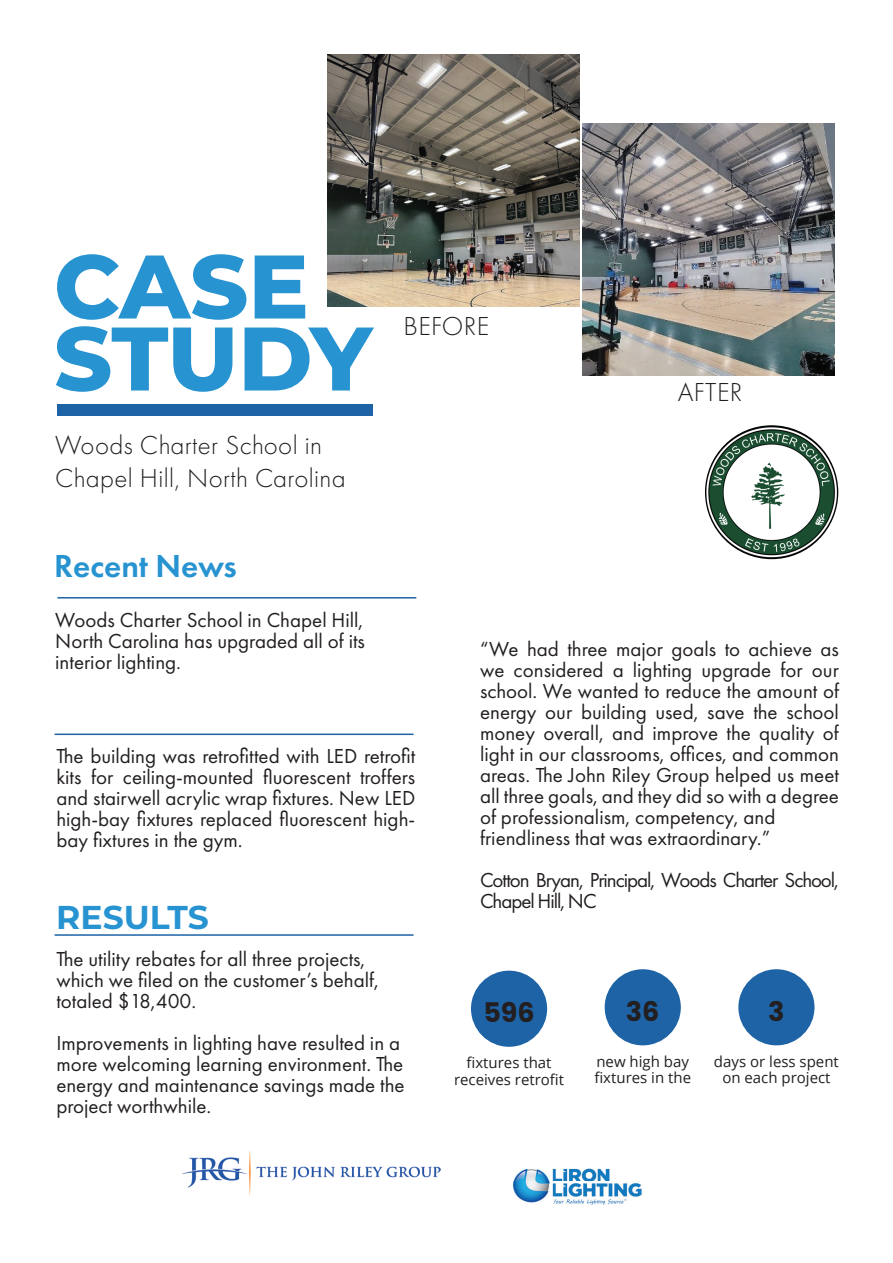
<style>
.page{position:relative;width:893px;height:1263px;background:#fff}
.page>*{position:absolute;margin:0;border:0;box-sizing:border-box;transform-origin:0 0}
.t1{font:800 90px/72px "Montserrat";letter-spacing:-.01em;color:#2793d1}
.t2{font:600 33px "Futura PT";color:#2793d1}
.t3{font:700 33px "Montserrat";color:#2793d1}
.t4{font:300 27px/32.4px "Futura PT";letter-spacing:.015em;color:#231f20}
.t5{font:700 27px "Poppins";color:#231f20}
.t6{font:21px/21px "Futura PT";color:#231f20}
.t7{font:21px/21px "Futura PT";letter-spacing:-.05em;color:#231f20}
.t8{font:15px/16.5px "Open Sans";color:#231f20;text-align:center}
</style>
<div class="page">
<div style="left:57px;top:404px;width:316px;height:11px;background:#1d63a6"></div>
<hr style="left:57px;top:597px;width:359px;height:1px;background:#1d63a6">
<hr style="left:55px;top:733px;width:359px;height:2px;background:#1d63a6">
<hr style="left:55px;top:934px;width:359px;height:2px;background:#1d63a6">
<img style="left:327px;top:54px;width:253px;height:252px">
<img style="left:705px;top:425px;width:133px;height:134px;border-radius:67px">
<img style="left:583px;top:123px;width:252px;height:253px">
<div style="left:471px;top:971px;width:76px;height:76px;background:#1d63a6;border-radius:50%"></div>
<div style="left:605px;top:969px;width:76px;height:76px;background:#1d63a6;border-radius:50%"></div>
<div style="left:738px;top:969px;width:76px;height:76px;background:#1d63a6;border-radius:50%"></div>
<img style="left:183px;top:1151px;width:257px;height:44px">
<img style="left:512px;top:1168px;width:130px;height:37px">
<h1 class="t1" style="left:54px;top:246px;width:320px">CASE<br>STUDY</h1>
<p class="t4" style="left:55px;top:429px;width:292px">Woods Charter School in<br>Chapel Hill, North Carolina</p>
<h2 class="t2" style="left:54px;top:545px;width:184px">Recent News</h2>
<p class="t4" style="left:404px;top:310px;width:87px">BEFORE</p>
<p class="t4" style="left:678px;top:376px;width:66px">AFTER</p>
<p class="t6" style="left:55px;top:609px;width:311px;text-align:justify">Woods Charter School in Chapel Hill, North Carolina has upgraded all of its interior lighting.</p>
<p class="t6" style="left:56px;top:745px;width:360px;text-align:justify">The building was retrofitted with LED retrofit kits for ceiling-mounted fluorescent troffers and stairwell acrylic wrap fixtures. New LED high-bay fixtures replaced fluorescent high&shy;bay fixtures in the gym.</p>
<h2 class="t3" style="left:56px;top:893px;width:154px">RESULTS</h2>
<p class="t6" style="left:56px;top:949px;width:324px">The utility rebates for all three projects, which we filed on the customer’s behalf, totaled $18,400.</p>
<p class="t6" style="left:56px;top:1033px;width:350px">Improvements in lighting have resulted in a more welcoming learning environment. The energy and maintenance savings made the project worthwhile.</p>
<p class="t6" style="left:480px;top:638px;width:360px">“We had three major goals to achieve as we considered a lighting upgrade for our school. We wanted to reduce the amount of energy our building used, save the school money overall, and improve the quality of light in our classrooms, offices, and common areas. The John Riley Group helped us meet all three goals, and they did so with a degree of professionalism, competency, and friendliness that was extraordinary.”</p>
<p class="t7" style="left:480px;top:869px;width:360px">Cotton Bryan, Principal, Woods Charter School,<br>Chapel Hill, NC</p>
<p class="t5" style="left:483px;top:997px;width:53px">596</p>
<p class="t5" style="left:626px;top:996px;width:35px">36</p>
<p class="t5" style="left:768px;top:996px;width:18px">3</p>
<p class="t8" style="left:454px;top:1054px;width:112px">fixtures that receives retrofit</p>
<p class="t8" style="left:594px;top:1053px;width:98px;text-align:left">new high bay fixtures in the</p>
<p class="t8" style="left:714px;top:1053px;width:126px">days or less spent on each project</p>
</div>
